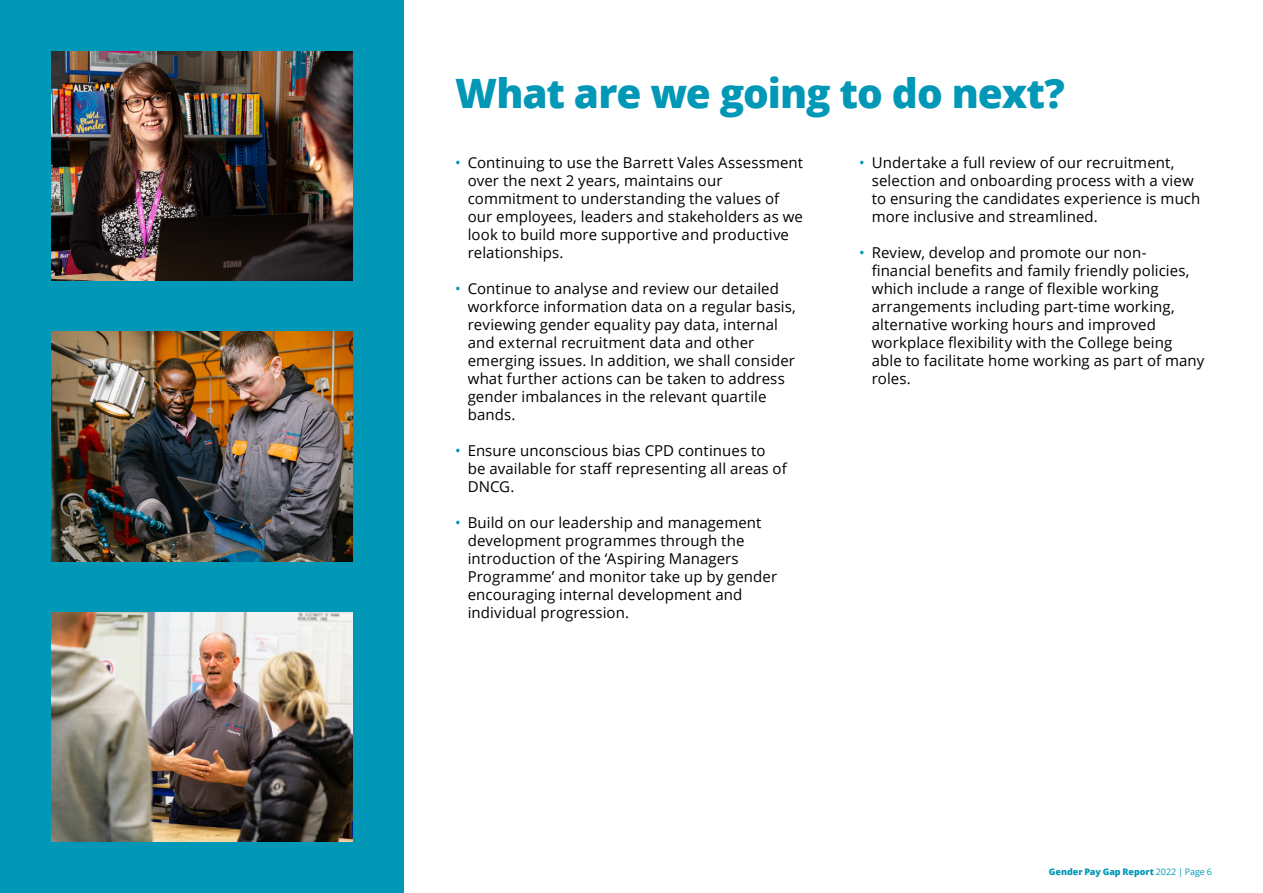
<style>
.page{position:relative;width:1263px;height:893px;background:#fff}
.page>*{position:absolute;margin:0;border:0;box-sizing:border-box;transform-origin:0 0}
.t1{font:800 40.5px "Open Sans";letter-spacing:-.025em;color:#0098b6}
.t2{font:15px/18px "Open Sans";letter-spacing:.005em;color:#000}
.t3{font:800 9px "Open Sans";color:#0098b6}
.s1{color:#0098b6}
.s2{font-weight:400}
</style>
<div class="page">
<div style="left:0;top:0;width:404px;height:893px;background:#0098b6"></div>
<img style="left:51px;top:51px;width:302px;height:230px">
<img style="left:51px;top:332px;width:302px;height:229px">
<img style="left:51px;top:612px;width:302px;height:230px">
<h1 class="t1" style="left:455px;top:62px;width:611px">What are we going to do next?</h1>
<p class="t2" style="left:468px;top:153px;width:337px;text-indent:-13px"><span class="s1">•</span> Continuing to use the Barrett Vales Assessment over the next 2 years, maintains our commitment to understanding the values of our employees, leaders and stakeholders as we look to build more supportive and productive relationships.</p>
<p class="t2" style="left:468px;top:279px;width:330px;text-indent:-13px"><span class="s1">•</span> Continue to analyse and review our detailed workforce information data on a regular basis, reviewing gender equality pay data, internal and external recruitment data and other emerging issues. In addition, we shall consider what further actions can be taken to address gender imbalances in the relevant quartile bands.</p>
<p class="t2" style="left:468px;top:441px;width:320px;text-indent:-13px"><span class="s1">•</span> Ensure unconscious bias CPD continues to be available for staff representing all areas of<br>DNCG.</p>
<p class="t2" style="left:468px;top:513px;width:311px;text-indent:-13px"><span class="s1">•</span> Build on our leadership and management development programmes through the introduction of the ‘Aspiring Managers Programme’ and monitor take up by gender encouraging internal development and individual progression.</p>
<p class="t2" style="left:872px;top:153px;width:330px;text-indent:-13px"><span class="s1">•</span> Undertake a full review of our recruitment, selection and onboarding process with a view to ensuring the candidates experience is much more inclusive and streamlined.</p>
<p class="t2" style="left:872px;top:243px;width:334px;text-indent:-13px"><span class="s1">•</span> Review, develop and promote our non&shy;financial benefits and family friendly policies, which include a range of flexible working arrangements including part-time working, alternative working hours and improved workplace flexibility with the College being able to facilitate home working as part of many roles.</p>
<p class="t3" style="left:1049px;top:865px;width:165px">Gender Pay Gap Report <span class="s2">2022 | Page 6</span></p>
</div>
